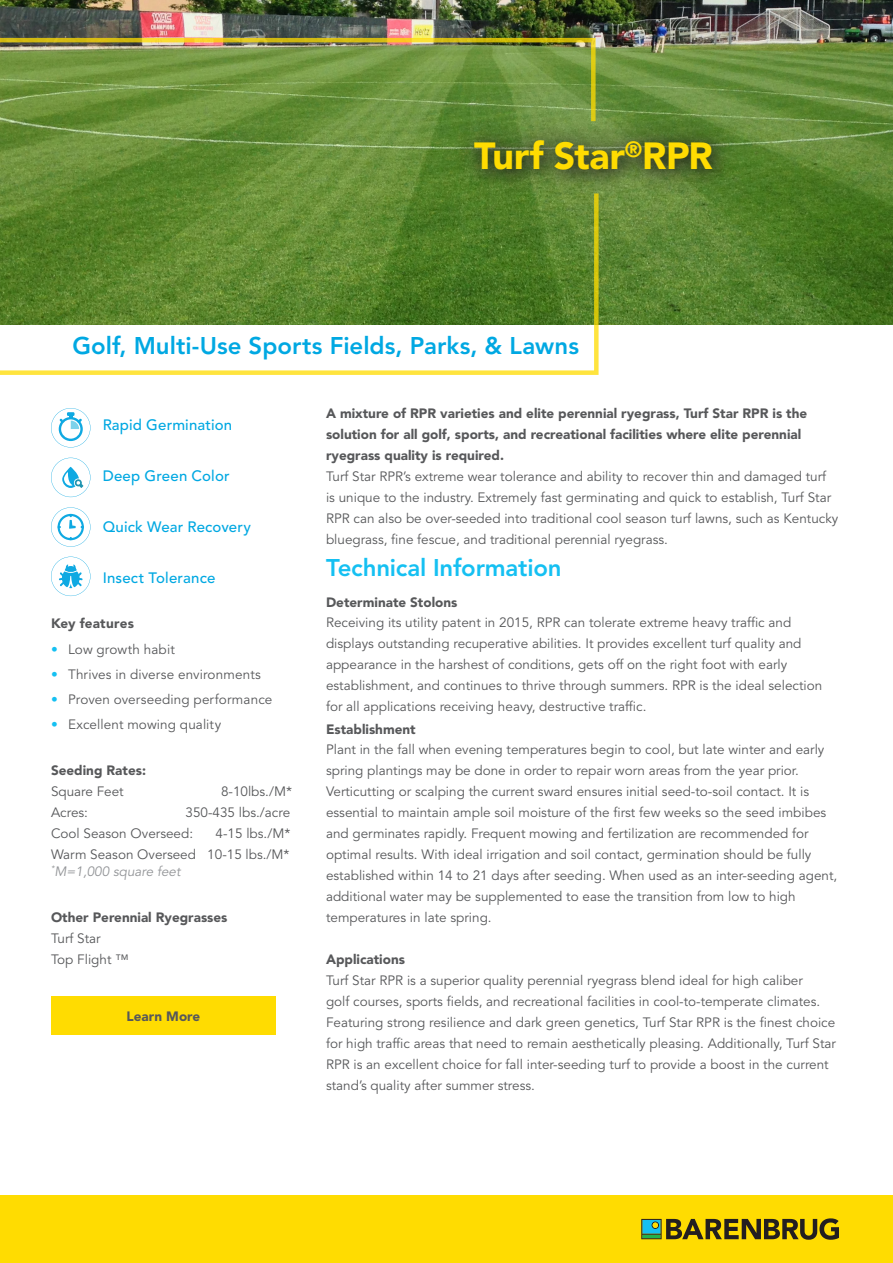
<style>
.page{position:relative;width:893px;height:1263px;background:#fff}
.page>*{position:absolute;margin:0;border:0;box-sizing:border-box;transform-origin:0 0}
.t1{font:900 37.5px "Avenir LT Std";letter-spacing:-.01em;color:#ffdc01}
.t2{font:800 24px "Avenir LT Std";color:#00a8e2}
.t3{font:800 24px "Avenir LT Std";letter-spacing:-.01em;color:#15c0f2}
.t4{font:500 15px "Avenir LT Std";letter-spacing:.01em;color:#00a8e2}
.t5{font:13.5px/21px "Avenir LT Std";color:#57585a}
.t6{font:900 13.5px/21px "Avenir LT Std";color:#57585a}
.t7{font:italic 13.5px "Avenir LT Std";color:#939598}
.s1{color:#15c0f2}
</style>
<div class="page">
<img style="left:0;top:0;width:893px;height:324px">
<div style="left:444px;top:110px;width:298px;height:91px;background:#231f20;opacity:.42"></div>
<svg style="left:0;top:192px;width:600px;height:183px"></svg>
<svg style="left:0;top:36px;width:597px;height:87px;background:#799642"></svg>
<div style="left:0;top:1195px;width:893px;height:68px;background:#ffdc01"></div>
<svg style="left:641px;top:1218px;width:198px;height:22px"></svg>
<svg style="left:51px;top:507px;width:39px;height:40px"></svg>
<svg style="left:51px;top:408px;width:39px;height:39px"></svg>
<svg style="left:51px;top:557px;width:39px;height:39px"></svg>
<div style="left:51px;top:996px;width:225px;height:39px;background:#ffdc01"></div>
<svg style="left:51px;top:458px;width:39px;height:39px"></svg>
<p class="t1" style="left:474px;top:134px;width:240px">Turf Star<sup>®</sup>RPR</p>
<p class="t2" style="left:72px;top:332px;width:508px">Golf, Multi-Use Sports Fields, Parks, &amp; Lawns</p>
<p class="t4" style="left:103px;top:416px;width:131px">Rapid Germination</p>
<p class="t4" style="left:103px;top:467px;width:128px">Deep Green Color</p>
<p class="t4" style="left:103px;top:518px;width:150px">Quick Wear Recovery</p>
<p class="t4" style="left:103px;top:569px;width:114px">Insect Tolerance</p>
<p class="t6" style="left:51px;top:613px;width:84px">Key features</p>
<p class="t5" style="left:51px;top:639px;width:125px"><span class="s1">•</span> Low growth habit</p>
<p class="t5" style="left:51px;top:664px;width:212px"><span class="s1">•</span> Thrives in diverse environments</p>
<p class="t5" style="left:51px;top:689px;width:223px"><span class="s1">•</span> Proven overseeding performance</p>
<p class="t5" style="left:51px;top:714px;width:172px"><span class="s1">•</span> Excellent mowing quality</p>
<p class="t6" style="left:51px;top:760px;width:96px">Seeding Rates:</p>
<p class="t5" style="left:51px;top:781px;width:74px">Square Feet</p>
<p class="t5" style="left:221px;top:781px;width:73px">8-10lbs./M*</p>
<p class="t5" style="left:51px;top:802px;width:39px">Acres:</p>
<p class="t5" style="left:186px;top:802px;width:106px">350-435 lbs./acre</p>
<p class="t5" style="left:51px;top:823px;width:144px">Cool Season Overseed:</p>
<p class="t5" style="left:216px;top:823px;width:76px">4-15 lbs./M*</p>
<p class="t5" style="left:51px;top:844px;width:240px">Warm Season Overseed 10-15 lbs./M*</p>
<p class="t7" style="left:51px;top:863px;width:131px"><sup>*</sup>M=1,000 square feet</p>
<p class="t6" style="left:51px;top:907px;width:178px">Other Perennial Ryegrasses</p>
<p class="t5" style="left:51px;top:928px;width:51px">Turf Star</p>
<p class="t5" style="left:51px;top:949px;width:79px">Top Flight ™</p>
<p class="t6" style="left:127px;top:1005px;width:75px">Learn More</p>
<p class="t6" style="left:326px;top:403px;width:483px">A mixture of RPR varieties and elite perennial ryegrass, Turf Star RPR is the solution for all golf, sports, and recreational facilities where elite perennial ryegrass quality is required.</p>
<p class="t5" style="left:326px;top:466px;width:514px">Turf Star RPR’s extreme wear tolerance and ability to recover thin and damaged turf is unique to the industry. Extremely fast germinating and quick to establish, Turf Star RPR can also be over-seeded into traditional cool season turf lawns, such as Kentucky bluegrass, fine fescue, and traditional perennial ryegrass.</p>
<p class="t3" style="left:326px;top:553px;width:237px">Technical Information</p>
<p class="t6" style="left:326px;top:592px;width:133px">Determinate Stolons</p>
<p class="t5" style="left:326px;top:613px;width:498px">Receiving its utility patent in 2015, RPR can tolerate extreme heavy traffic and displays outstanding recuperative abilities. It provides excellent turf quality and appearance in the harshest of conditions, gets off on the right foot with early establishment, and continues to thrive through summers. RPR is the ideal selection for all applications receiving heavy, destructive traffic.</p>
<p class="t5" style="left:326px;top:739px;width:513px">Plant in the fall when evening temperatures begin to cool, but late winter and early spring plantings may be done in order to repair worn areas from the year prior.<br>Verticutting or scalping the current sward ensures initial seed-to-soil contact. It is essential to maintain ample soil moisture of the first few weeks so the seed imbibes and germinates rapidly. Frequent mowing and fertilization are recommended for optimal results. With ideal irrigation and soil contact, germination should be fully established within 14 to 21 days after seeding. When used as an inter-seeding agent, additional water may be supplemented to ease the transition from low to high temperatures in late spring.</p>
<p class="t6" style="left:326px;top:719px;width:91px">Establishment</p>
<p class="t6" style="left:326px;top:949px;width:81px">Applications</p>
<p class="t5" style="left:326px;top:970px;width:511px">Turf Star RPR is a superior quality perennial ryegrass blend ideal for high caliber<br>golf courses, sports fields, and recreational facilities in cool-to-temperate climates.<br>Featuring strong resilience and dark green genetics, Turf Star RPR is the finest choice for high traffic areas that need to remain aesthetically pleasing. Additionally, Turf Star RPR is an excellent choice for fall inter-seeding turf to provide a boost in the current stand’s quality after summer stress.</p>
</div>
